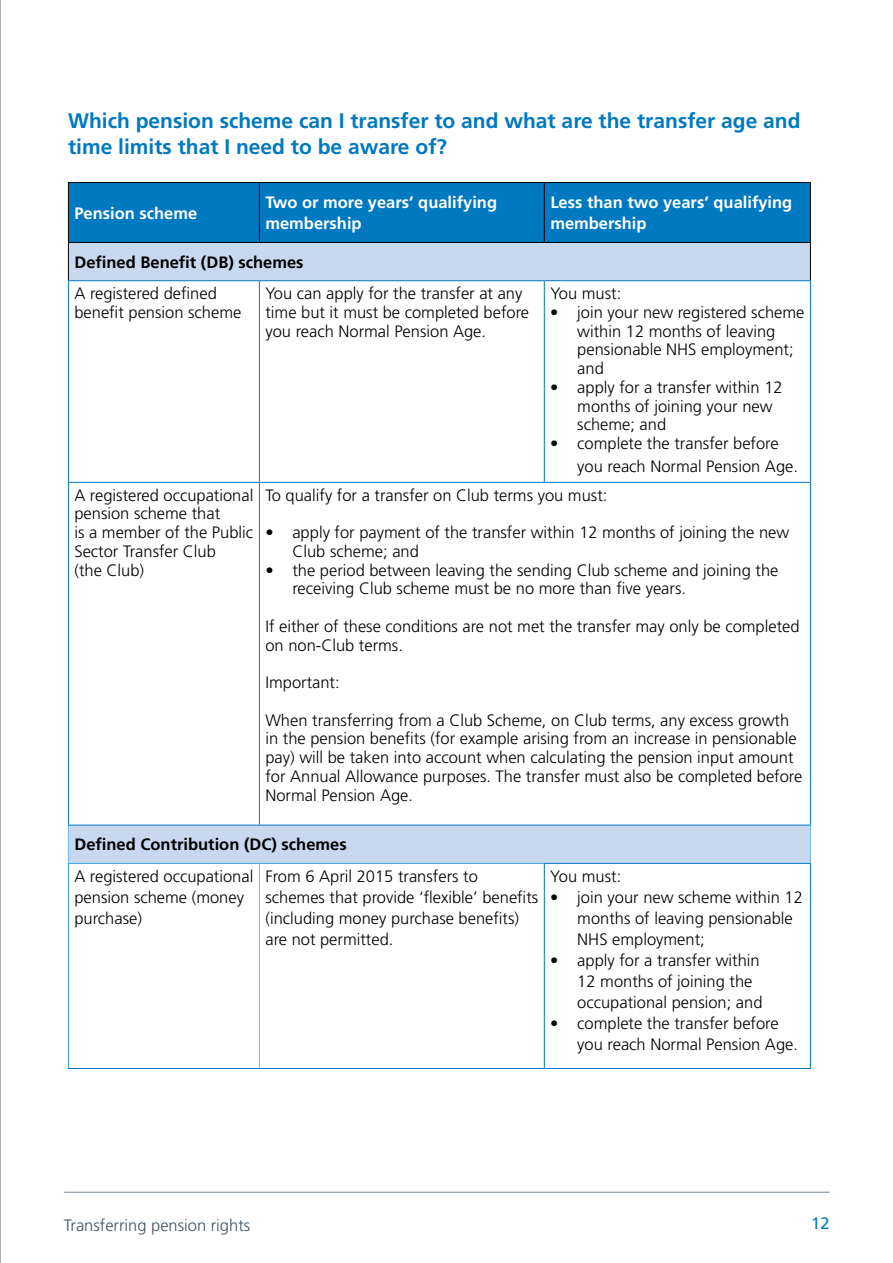
<style>
.page{position:relative;width:893px;height:1263px;background:#fff}
.page>*{position:absolute;margin:0;border:0;box-sizing:border-box;transform-origin:0 0}
.t1{font:700 21px/25.2px "Frutiger LT Std";color:#0079c1}
.t2{font:300 16.5px/18.8px "Frutiger LT Std";color:#000}
.t3{font:700 16.5px/21px "Frutiger LT Std";color:#fff}
.t4{font:700 16.5px "Frutiger LT Std";color:#000}
.t5{font:300 16.5px "Frutiger LT Std";color:#3d5362}
.t6{font:16.5px "Frutiger LT Std";color:#0079c1}
</style>
<div class="page">
<hr style="left:0;top:0;width:1px;height:1263px;background:#58595b">
<hr style="left:64px;top:1192px;width:766px;height:1px;background:#738593">
<div style="left:69px;top:183px;width:741px;height:59px;background:#0079c1"></div>
<svg style="left:69px;top:243px;width:741px;height:620px"></svg>
<hr style="left:68px;top:182px;width:191px;height:1px;background:#000">
<hr style="left:68px;top:183px;width:1px;height:59px;background:#000">
<hr style="left:259px;top:182px;width:285px;height:1px;background:#000">
<hr style="left:259px;top:183px;width:1px;height:59px;background:#000">
<hr style="left:544px;top:182px;width:267px;height:1px;background:#000">
<hr style="left:544px;top:183px;width:1px;height:59px;background:#000">
<hr style="left:810px;top:183px;width:1px;height:59px;background:#000">
<hr style="left:68px;top:242px;width:191px;height:1px;background:#000">
<hr style="left:68px;top:243px;width:1px;height:37px;background:#000">
<hr style="left:259px;top:242px;width:285px;height:1px;background:#000">
<hr style="left:544px;top:242px;width:267px;height:1px;background:#000">
<hr style="left:810px;top:243px;width:1px;height:37px;background:#000">
<hr style="left:68px;top:825px;width:1px;height:38px;background:#6dbce3">
<hr style="left:810px;top:825px;width:1px;height:38px;background:#6dbce3">
<hr style="left:259px;top:864px;width:1px;height:204px;background:#6dbce3">
<hr style="left:68px;top:863px;width:191px;height:1px;background:#33a3dc">
<hr style="left:68px;top:864px;width:1px;height:204px;background:#33a3dc">
<hr style="left:259px;top:863px;width:285px;height:1px;background:#33a3dc">
<hr style="left:68px;top:280px;width:191px;height:1px;background:#0079c1">
<hr style="left:68px;top:281px;width:1px;height:201px;background:#0079c1">
<hr style="left:259px;top:482px;width:285px;height:1px;background:#0079c1">
<hr style="left:259px;top:280px;width:285px;height:1px;background:#0079c1">
<hr style="left:259px;top:281px;width:1px;height:201px;background:#0079c1">
<hr style="left:810px;top:483px;width:1px;height:342px;background:#0079c1">
<hr style="left:259px;top:825px;width:285px;height:1px;background:#0079c1">
<hr style="left:544px;top:825px;width:267px;height:1px;background:#0079c1">
<hr style="left:544px;top:280px;width:267px;height:1px;background:#0079c1">
<hr style="left:544px;top:281px;width:1px;height:201px;background:#0079c1">
<hr style="left:810px;top:281px;width:1px;height:201px;background:#0079c1">
<hr style="left:544px;top:482px;width:267px;height:1px;background:#0079c1">
<hr style="left:544px;top:863px;width:267px;height:1px;background:#0079c1">
<hr style="left:544px;top:864px;width:1px;height:204px;background:#0079c1">
<hr style="left:810px;top:864px;width:1px;height:204px;background:#0079c1">
<hr style="left:68px;top:1068px;width:191px;height:1px;background:#0079c1">
<hr style="left:259px;top:1068px;width:285px;height:1px;background:#0079c1">
<hr style="left:544px;top:1068px;width:267px;height:1px;background:#0079c1">
<hr style="left:68px;top:482px;width:191px;height:1px;background:#0079c1">
<hr style="left:68px;top:483px;width:1px;height:342px;background:#0079c1">
<hr style="left:259px;top:483px;width:1px;height:342px;background:#0079c1">
<hr style="left:68px;top:825px;width:191px;height:1px;background:#0079c1">
<h3 class="t1" style="left:68px;top:109px;width:734px">Which pension scheme can I transfer to and what are the transfer age and time limits that I need to be aware of?</h3>
<p class="t3" style="left:74px;top:203px;width:124px">Pension scheme</p>
<p class="t3" style="left:265px;top:192px;width:233px">Two or more years’ qualifying membership</p>
<p class="t3" style="left:550px;top:192px;width:244px">Less than two years’ qualifying membership</p>
<p class="t4" style="left:74px;top:252px;width:231px">Defined Benefit (DB) schemes</p>
<p class="t2" style="left:74px;top:284px;width:168px">A registered defined benefit pension scheme</p>
<p class="t2" style="left:265px;top:284px;width:265px">You can apply for the transfer at any time but it must be completed before you reach Normal Pension Age.</p>
<p class="t2" style="left:550px;top:284px;width:72px">You must:</p>
<p class="t2" style="left:577px;top:303px;width:229px;text-indent:-27px">• join your new registered scheme within 12 months of leaving pensionable NHS employment; and</p>
<p class="t2" style="left:577px;top:378px;width:207px;text-indent:-27px">• apply for a transfer within 12 months of joining your new scheme; and</p>
<p class="t2" style="left:577px;top:432px;width:222px;line-height:22.5px;text-indent:-27px">• complete the transfer before you reach Normal Pension Age.</p>
<p class="t2" style="left:265px;top:486px;width:343px">To qualify for a transfer on Club terms you must:</p>
<p class="t2" style="left:292px;top:523px;width:498px;text-indent:-27px">• apply for payment of the transfer within 12 months of joining the new<br>Club scheme; and</p>
<p class="t2" style="left:292px;top:561px;width:487px;text-indent:-27px">• the period between leaving the sending Club scheme and joining the receiving Club scheme must be no more than five years.</p>
<p class="t2" style="left:265px;top:617px;width:536px">If either of these conditions are not met the transfer may only be completed on non-Club terms.</p>
<p class="t2" style="left:265px;top:673px;width:76px">Important:</p>
<p class="t2" style="left:265px;top:711px;width:538px">When transferring from a Club Scheme, on Club terms, any excess growth in the pension benefits (for example arising from an increase in pensionable pay) will be taken into account when calculating the pension input amount for Annual Allowance purposes. The transfer must also be completed before Normal Pension Age.</p>
<p class="t4" style="left:74px;top:835px;width:274px">Defined Contribution (DC) schemes</p>
<p class="t2" style="left:74px;top:866px;width:180px;line-height:21px">A registered occupational pension scheme (money purchase)</p>
<p class="t2" style="left:265px;top:866px;width:274px;line-height:21px">From 6 April 2015 transfers to schemes that provide ‘flexible’ benefits (including money purchase benefits) are not permitted.</p>
<p class="t2" style="left:550px;top:867px;width:72px">You must:</p>
<p class="t2" style="left:74px;top:486px;width:180px">A registered occupational pension scheme that</p>
<p class="t2" style="left:74px;top:523px;width:180px">is a member of the Public</p>
<p class="t2" style="left:74px;top:542px;width:143px">Sector Transfer Club</p>
<p class="t2" style="left:74px;top:561px;width:71px">(the Club)</p>
<p class="t2" style="left:577px;top:887px;width:227px;line-height:21px;text-indent:-27px">• join your new scheme within 12 months of leaving pensionable<br>NHS employment;</p>
<p class="t2" style="left:577px;top:950px;width:187px;line-height:21px;text-indent:-27px">• apply for a transfer within<br>12 months of joining the occupational pension; and</p>
<p class="t2" style="left:577px;top:1013px;width:222px;line-height:21px;text-indent:-27px">• complete the transfer before you reach Normal Pension Age.</p>
<p class="t5" style="left:64px;top:1215px;width:188px">Transferring pension rights</p>
<p class="t6" style="left:811px;top:1214px;width:20px">12</p>
</div>
